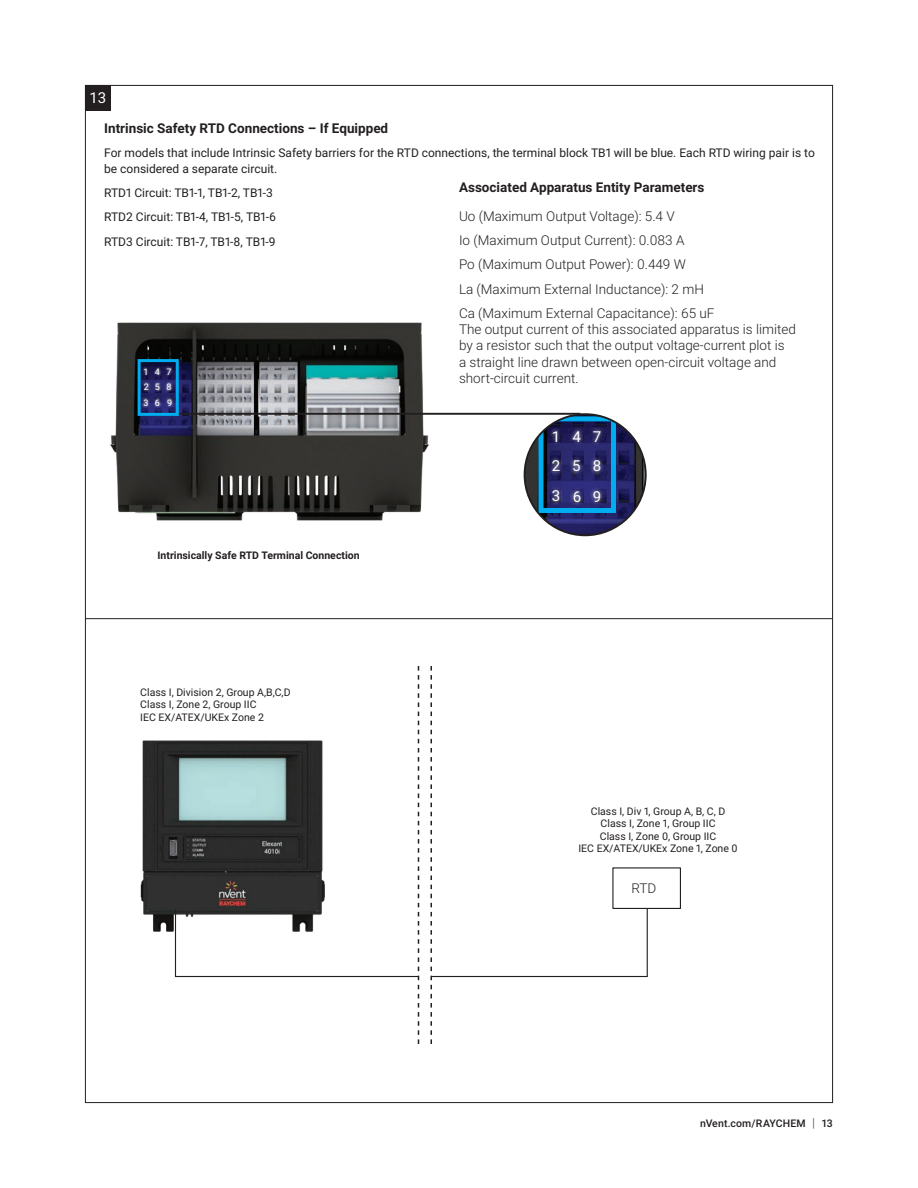
<style>
.page{position:relative;width:918px;height:1188px;background:#fff}
.page>*{position:absolute;margin:0;border:0;box-sizing:border-box;transform-origin:0 0}
.t1{font:15.15px/29.4px "Roboto";letter-spacing:.8em;color:#fff}
.IM-Box_text{font:15px "Roboto";color:#fff}
.Bodytext-1-IM{font:300 13.5px/16.2px "Roboto";color:#231f20}
.Subhead-L1-IM{font:700 13.5px "Roboto";color:#231f20}
.Bodytext-1-IM-2{font:12px/15.8px "Roboto";color:#231f20}
.Caption_text-IM{font:10.5px "Roboto";color:#231f20}
.Caption_text-IM-2{font:700 10.5px "Roboto";color:#231f20}
.t2{font:500 10.5px "Roboto";letter-spacing:.015em;color:#231f20}
.t3{font:9px "Roboto";color:#fff}
.s1{font-weight:300;font-size:12.6px}
</style>
<div class="page">
<div style="left:85px;top:85px;width:26px;height:26px;background:#231f20"></div>
<svg style="left:430px;top:666px;width:218px;height:378px"></svg>
<div style="left:612px;top:867px;width:69px;height:42px;border:1px solid #231f20"></div>
<hr style="left:85px;top:618px;width:748px;height:1px;background:#231f20">
<img style="left:110px;top:322px;width:322px;height:199px">
<div style="left:138px;top:359px;width:41px;height:57px;border:3px solid #00aeef"></div>
<div style="left:142px;top:366px;width:7px;height:11px;background:#fff;opacity:.8"></div>
<div style="left:153px;top:366px;width:9px;height:11px;background:#fff;opacity:.8"></div>
<div style="left:165px;top:366px;width:9px;height:11px;background:#fff;opacity:.8"></div>
<div style="left:142px;top:381px;width:9px;height:11px;background:#fff;opacity:.8"></div>
<div style="left:153px;top:381px;width:9px;height:12px;background:#fff;opacity:.8"></div>
<div style="left:165px;top:381px;width:9px;height:11px;background:#fff;opacity:.8"></div>
<div style="left:142px;top:397px;width:8px;height:11px;background:#fff;opacity:.8"></div>
<div style="left:153px;top:397px;width:9px;height:12px;background:#fff;opacity:.8"></div>
<div style="left:165px;top:397px;width:9px;height:11px;background:#fff;opacity:.8"></div>
<hr style="left:179px;top:413px;width:401px;height:2px;background:#231f20">
<img style="left:525px;top:414px;width:121px;height:121px;border-radius:61px">
<div style="left:538px;top:416px;width:78px;height:97px;border:5px solid #00aeef"></div>
<div style="left:549px;top:426px;width:13px;height:20px;background:#fff;opacity:.8"></div>
<div style="left:569px;top:426px;width:16px;height:20px;background:#fff;opacity:.8"></div>
<div style="left:589px;top:427px;width:16px;height:19px;background:#fff;opacity:.8"></div>
<div style="left:548px;top:456px;width:16px;height:20px;background:#fff;opacity:.8"></div>
<div style="left:569px;top:456px;width:15px;height:20px;background:#fff;opacity:.8"></div>
<div style="left:589px;top:456px;width:16px;height:20px;background:#fff;opacity:.8"></div>
<div style="left:548px;top:486px;width:16px;height:20px;background:#fff;opacity:.8"></div>
<div style="left:569px;top:487px;width:16px;height:19px;background:#fff;opacity:.8"></div>
<div style="left:589px;top:487px;width:16px;height:19px;background:#fff;opacity:.8"></div>
<div style="left:524px;top:413px;width:123px;height:123px;border:2px solid #231f20;border-radius:50%"></div>
<img style="left:140px;top:740px;width:34px;height:192px">
<svg style="left:174px;top:666px;width:246px;height:378px"></svg>
<p class="IM-Box_text" style="left:89px;top:87px;width:18px">13</p>
<p class="Subhead-L1-IM" style="left:104px;top:119px;width:286px">Intrinsic Safety RTD Connections – If Equipped</p>
<p class="Bodytext-1-IM-2" style="left:104px;top:145px;width:712px">For models that include Intrinsic Safety barriers for the RTD connections, the terminal block TB1 will be blue. Each RTD wiring pair is to be considered a separate circuit.</p>
<p class="Bodytext-1-IM-2" style="left:104px;top:185px;width:170px">RTD1 Circuit: TB1-1, TB1-2, TB1-3</p>
<p class="Bodytext-1-IM-2" style="left:104px;top:209px;width:173px">RTD2 Circuit: TB1-4, TB1-5, TB1-6</p>
<p class="Bodytext-1-IM-2" style="left:104px;top:233px;width:173px">RTD3 Circuit: TB1-7, TB1-8, TB1-9</p>
<p class="Subhead-L1-IM" style="left:459px;top:178px;width:247px">Associated Apparatus Entity Parameters</p>
<p class="Bodytext-1-IM" style="left:459px;top:208px;width:217px">Uo (Maximum Output Voltage): 5.4 V</p>
<p class="Bodytext-1-IM" style="left:459px;top:232px;width:227px">Io (Maximum Output Current): 0.083 A</p>
<p class="Bodytext-1-IM" style="left:459px;top:256px;width:228px">Po (Maximum Output Power): 0.449 W</p>
<p class="Bodytext-1-IM" style="left:459px;top:280px;width:246px">La (Maximum External Inductance): 2 mH</p>
<p class="Bodytext-1-IM" style="left:459px;top:305px;width:257px">Ca (Maximum External Capacitance): 65 uF</p>
<p class="Bodytext-1-IM" style="left:459px;top:321px;width:339px">The output current of this associated apparatus is limited by a resistor such that the output voltage-current plot is<br>a straight line drawn between open-circuit voltage and short-circuit current.</p>
<p class="t3" style="left:144px;top:366px;width:7px">1</p>
<p class="t3" style="left:155px;top:366px;width:7px">4</p>
<p class="t3" style="left:167px;top:366px;width:7px">7</p>
<p class="t3" style="left:144px;top:381px;width:7px">2</p>
<p class="t3" style="left:155px;top:381px;width:7px">5</p>
<p class="t3" style="left:167px;top:381px;width:7px">8</p>
<p class="t3" style="left:144px;top:396px;width:7px">3</p>
<p class="t3" style="left:155px;top:397px;width:7px">6</p>
<p class="t3" style="left:167px;top:397px;width:7px">9</p>
<p class="Caption_text-IM-2" style="left:158px;top:548px;width:204px">Intrinsically Safe RTD Terminal Connection</p>
<p class="Caption_text-IM" style="left:140px;top:684px;width:152px">Class I, Division 2, Group A,B,C,D</p>
<p class="Caption_text-IM" style="left:140px;top:697px;width:118px">Class I, Zone 2, Group IIC</p>
<p class="Caption_text-IM" style="left:140px;top:710px;width:125px">IEC EX/ATEX/UKEx Zone 2</p>
<p class="t1" style="left:552px;top:421px;width:51px">147<br>258</p>
<p class="t1" style="left:552px;top:481px;width:51px">369</p>
<p class="Caption_text-IM" style="left:591px;top:804px;width:136px">Class I, Div 1, Group A, B, C, D</p>
<p class="Caption_text-IM" style="left:601px;top:816px;width:116px">Class I, Zone 1, Group IIC</p>
<p class="Caption_text-IM" style="left:600px;top:829px;width:118px">Class I, Zone 0, Group IIC</p>
<p class="Caption_text-IM" style="left:578px;top:841px;width:161px">IEC EX/ATEX/UKEx Zone 1, Zone 0</p>
<p class="Bodytext-1-IM" style="left:632px;top:879px;width:26px">RTD</p>
<p class="t2" style="left:700px;top:1116px;width:134px">nVent.com/RAYCHEM <span class="s1">|</span> 13</p>
</div>
